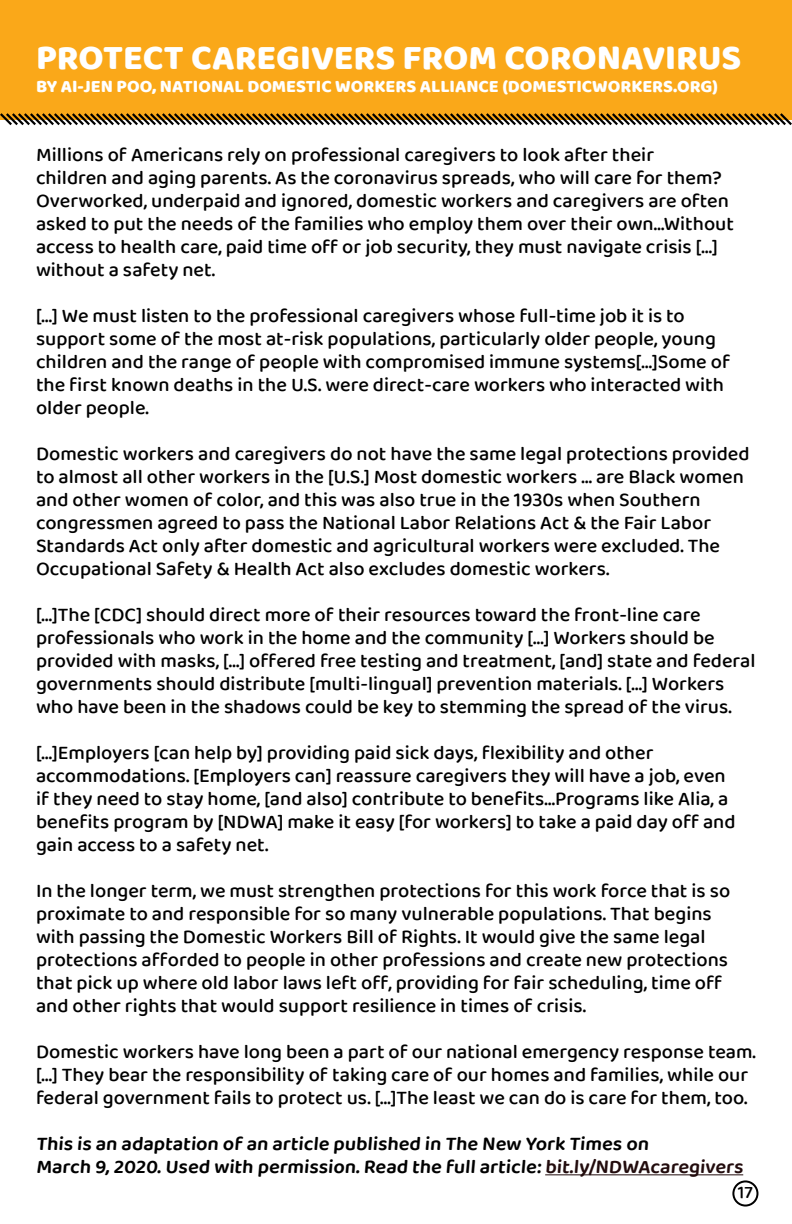
<style>
.page{position:relative;width:792px;height:1224px;background:#fff}
.page>*{position:absolute;margin:0;border:0;box-sizing:border-box;transform-origin:0 0}
.t1{font:800 36px "Baloo Paaji 2";color:#fff}
.t2{font:500 20px/23px "Baloo Paaji 2";color:#000}
.t3{font:600 20px/23px "Baloo Paaji 2";color:#000}
.t4{font:800 18px "Baloo Paaji 2";color:#fff}
.t5{font:500 18px "Baloo Paaji 2";color:#000}
.s1{color:#220c0d}
</style>
<div class="page">
<div style="left:0;top:0;width:792px;height:119px;background:#faa819"></div>
<hr style="left:545px;top:1174px;width:198px;height:1px;background:#220c0d">
<svg style="left:0;top:113px;width:792px;height:13px"></svg>
<div style="left:732px;top:1180px;width:26px;height:27px;border:2px solid #000;border-radius:50%"></div>
<h1 class="t1" style="left:36px;top:36px;width:707px">PROTECT CAREGIVERS FROM CORONAVIRUS</h1>
<p class="t4" style="left:36px;top:76px;width:683px">BY AI-JEN POO, NATIONAL DOMESTIC WORKERS ALLIANCE (DOMESTICWORKERS.ORG)</p>
<p class="t2" style="left:36px;top:143px;width:700px">Millions of Americans rely on professional caregivers to look after their<br>children and aging parents. As the coronavirus spreads, who will care for them?<br>Overworked, underpaid and ignored, domestic workers and caregivers are often asked to put the needs of the families who employ them over their own...Without access to health care, paid time off or job security, they must navigate crisis [...] without a safety net.</p>
<p class="t2" style="left:36px;top:304px;width:696px">[...] We must listen to the professional caregivers whose full-time job it is to support some of the most at-risk populations, particularly older people, young children and the range of people with compromised immune systems[...]Some of the first known deaths in the U.S. were direct-care workers who interacted with older people.</p>
<p class="t2" style="left:36px;top:442px;width:715px">Domestic workers and caregivers do not have the same legal protections provided to almost all other workers in the [U.S.] Most domestic workers ... are Black women and other women of color, and this was also true in the 1930s when Southern congressmen agreed to pass the National Labor Relations Act &amp; the Fair Labor Standards Act only after domestic and agricultural workers were excluded. The Occupational Safety &amp; Health Act also excludes domestic workers.</p>
<p class="t2" style="left:36px;top:603px;width:721px">[...]The [CDC] should direct more of their resources toward the front-line care professionals who work in the home and the community [...] Workers should be provided with masks, [...] offered free testing and treatment, [and] state and federal governments should distribute [multi-lingual] prevention materials. [...] Workers who have been in the shadows could be key to stemming the spread of the virus.</p>
<p class="t2" style="left:36px;top:741px;width:701px">[...]Employers [can help by] providing paid sick days, flexibility and other accommodations. [Employers can] reassure caregivers they will have a job, even if they need to stay home, [and also] contribute to benefits...Programs like Alia, a benefits program by [NDWA] make it easy [for workers] to take a paid day off and gain access to a safety net.</p>
<p class="t2" style="left:36px;top:879px;width:696px">In the longer term, we must strengthen protections for this work force that is so proximate to and responsible for so many vulnerable populations. That begins with passing the Domestic Workers Bill of Rights. It would give the same legal protections afforded to people in other professions and create new protections that pick up where old labor laws left off, providing for fair scheduling, time off and other rights that would support resilience in times of crisis.</p>
<p class="t2" style="left:36px;top:1040px;width:722px">Domestic workers have long been a part of our national emergency response team. [...] They bear the responsibility of taking care of our homes and families, while our federal government fails to protect us. [...]The least we can do is care for them, too.</p>
<p class="t3" style="left:36px;top:1132px;width:712px">This is an adaptation of an article published in The New York Times on<br>March 9,2020.Used with permission.Read the full article:<span class="s1">bit.ly/NDWAcaregivers</span></p>
<p class="t5" style="left:738px;top:1182px;width:17px">17</p>
</div>
